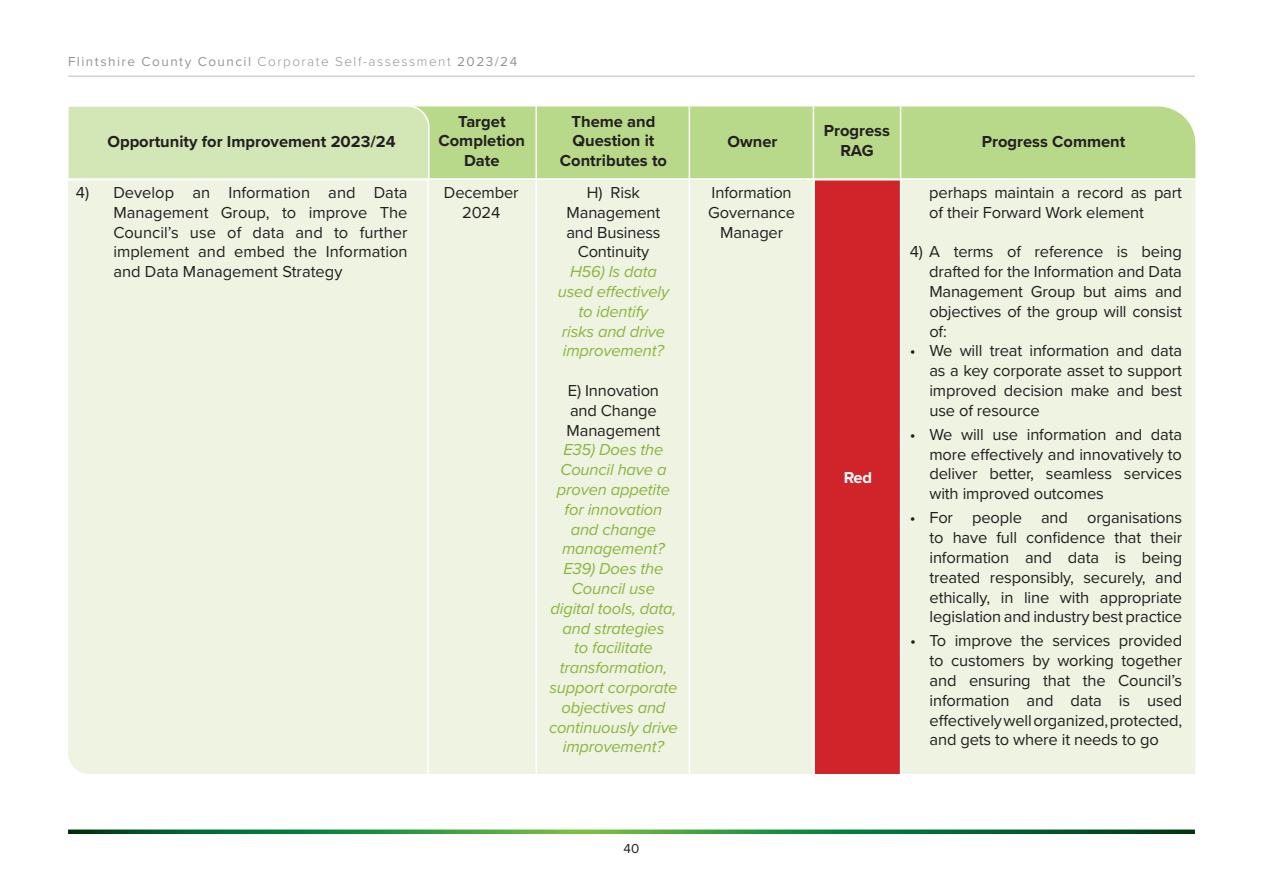
<style>
.page{position:relative;width:1263px;height:893px;background:#fff}
.page>*{position:absolute;margin:0;border:0;box-sizing:border-box;transform-origin:0 0}
.t1{font:16.5px/19.8px "Proxima Nova";letter-spacing:-.01em;color:#231f20;text-align:justify}
.t2{font:italic 16.5px/19.8px "Proxima Nova";letter-spacing:-.01em;color:#8cb53d;text-align:center}
.t3{font:700 16.5px/19.8px "Proxima Nova";color:#231f20;text-align:center}
.t4{font:700 16.5px "Proxima Nova";color:#fff}
.t5{font:13.5px "Proxima Nova";letter-spacing:.11em;color:#939598}
.t6{font:13.5px "Proxima Nova";color:#231f20}
.s1{font-weight:300}
.s2{font-style:normal;color:#231f20}
</style>
<div class="page">
<svg style="left:68px;top:829px;width:1127px;height:5px;background:#348a4a"></svg>
<hr style="left:68px;top:76px;width:1127px;height:1px;background:#bcbdc0">
<div style="left:68px;top:181px;width:1127px;height:593px;background:#eef3e2"></div>
<div style="left:430px;top:107px;width:765px;height:71px;background:#b8d989"></div>
<div style="left:68px;top:106px;width:362px;height:72px;background:#d3e6b6"></div>
<div style="left:815px;top:180px;width:85px;height:594px;background:#d1232a"></div>
<hr style="left:535px;top:107px;width:2px;height:683px;background:#fff">
<hr style="left:689px;top:107px;width:1px;height:683px;background:#fff">
<hr style="left:813px;top:107px;width:1px;height:683px;background:#fff">
<hr style="left:900px;top:107px;width:1px;height:683px;background:#fff">
<hr style="left:427px;top:178px;width:2px;height:612px;background:#fff">
<hr style="left:67px;top:178px;width:1134px;height:3px;background:#fff">
<p class="t5" style="left:68px;top:51px;width:451px">Flintshire County Council <span class="s1">Corporate Self-assessment</span> 2023/24</p>
<p class="t3" style="left:107px;top:131px;width:290px">Opportunity for Improvement 2023/24</p>
<p class="t1" style="left:113px;top:182px;width:296px;text-indent:-38px">4) Develop an Information and Data Management Group, to improve The Council’s use of data and to further implement and embed the Information and Data Management Strategy</p>
<p class="t3" style="left:438px;top:111px;width:88px">Target<br>Completion<br>Date</p>
<p class="t3" style="left:560px;top:111px;width:109px">Theme and<br>Question it<br>Contributes to</p>
<p class="t1" style="left:444px;top:182px;width:76px;text-align:center">December<br>2024</p>
<p class="t2" style="left:558px;top:182px;width:113px"><span class="s2">H) Risk<br>Management and Business<br>Continuity<br></span>H56) Is data used efectively to identify<br>risks and drive improvement?</p>
<p class="t2" style="left:549px;top:380px;width:130px"><span class="s2">E) Innovation<br>and Change<br>Management<br></span>E35) Does the<br>Council have a proven appetite for innovation and change management?<br>E39) Does the<br>Council use digital tools, data, and strategies<br>to facilitate transformation, support corporate objectives and continuously drive improvement?</p>
<p class="t3" style="left:727px;top:131px;width:51px">Owner</p>
<p class="t3" style="left:824px;top:120px;width:68px">Progress<br>RAG</p>
<p class="t3" style="left:982px;top:131px;width:145px">Progress Comment</p>
<p class="t1" style="left:708px;top:182px;width:88px;text-align:center">Information<br>Governance<br>Manager</p>
<p class="t1" style="left:929px;top:182px;width:254px">perhaps maintain a record as part of their Forward Work element</p>
<p class="t1" style="left:929px;top:241px;width:254px;text-indent:-20px">4) A terms of reference is being drafted for the Information and Data Management Group but aims and objectives of the group will consist of:</p>
<p class="t1" style="left:929px;top:340px;width:254px;text-indent:-20px">• We will treat information and data as a key corporate asset to support improved decision make and best use of resource</p>
<p class="t1" style="left:929px;top:424px;width:254px;text-indent:-20px">• We will use information and data more efectively and innovatively to deliver better, seamless services with improved outcomes</p>
<p class="t1" style="left:929px;top:507px;width:254px;text-indent:-20px">• For people and organisations to have full confdence that their information and data is being treated responsibly, securely, and ethically, in line with appropriate legislation and industry best practice</p>
<p class="t1" style="left:929px;top:630px;width:254px;text-indent:-20px">• To improve the services provided to customers by working together and ensuring that the Council’s information and data is used efectively well organized, protected, and gets to where it needs to go</p>
<p class="t4" style="left:844px;top:465px;width:30px">Red</p>
<p class="t6" style="left:624px;top:838px;width:17px">40</p>
</div>
